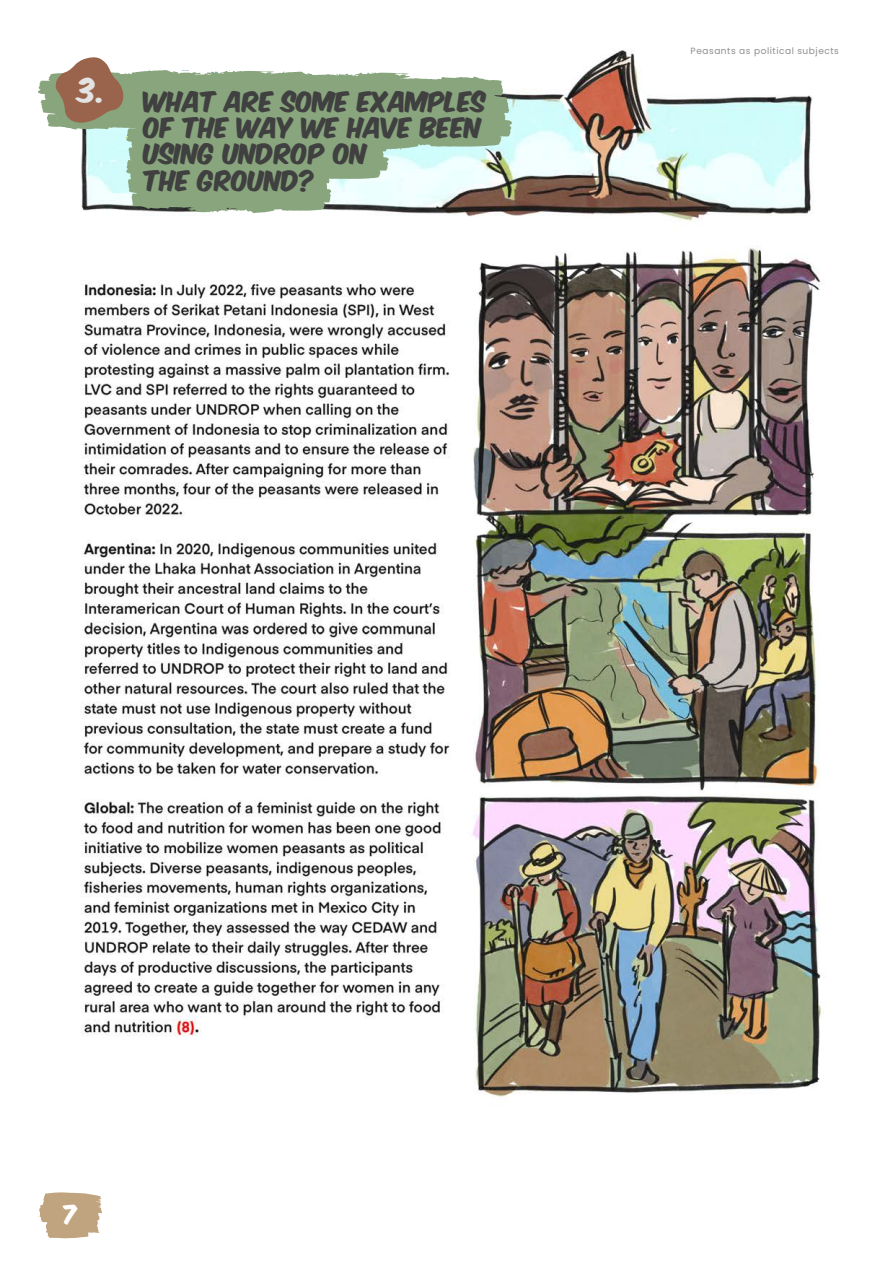
<style>
.page{position:relative;width:893px;height:1263px;background:#fff}
.page>*{position:absolute;margin:0;border:0;box-sizing:border-box;transform-origin:0 0}
.t1{font:28.5px "Komika Axis";color:#e3e3e3}
.t2{font:24px/26.4px "Komika Axis";color:#404040}
.t3{font:22.5px "Komika Axis";color:#fff}
.t4{font:9px "Poppins";letter-spacing:.06em;color:#8d8d8d}
</style>
<div class="page">
<svg style="left:39px;top:1192px;width:63px;height:46px"></svg>
<img style="left:81px;top:50px;width:743px;height:1047px">
<svg style="left:38px;top:56px;width:474px;height:157px"></svg>
<p class="t1" style="left:78px;top:75px;width:29px">3.</p>
<p class="t2" style="left:144px;top:90px;width:344px">WHAT ARE SOME EXAMPLES<br>OF THE WAY WE HAVE BEEN<br>USING UNDROP ON</p>
<p class="t2" style="left:144px;top:169px;width:173px">THE GROUND?</p>
<p class="t4" style="left:691px;top:45px;width:150px">Peasants as political subjects</p>
<p class="t3" style="left:63px;top:1203px;width:16px">7</p>
</div>
